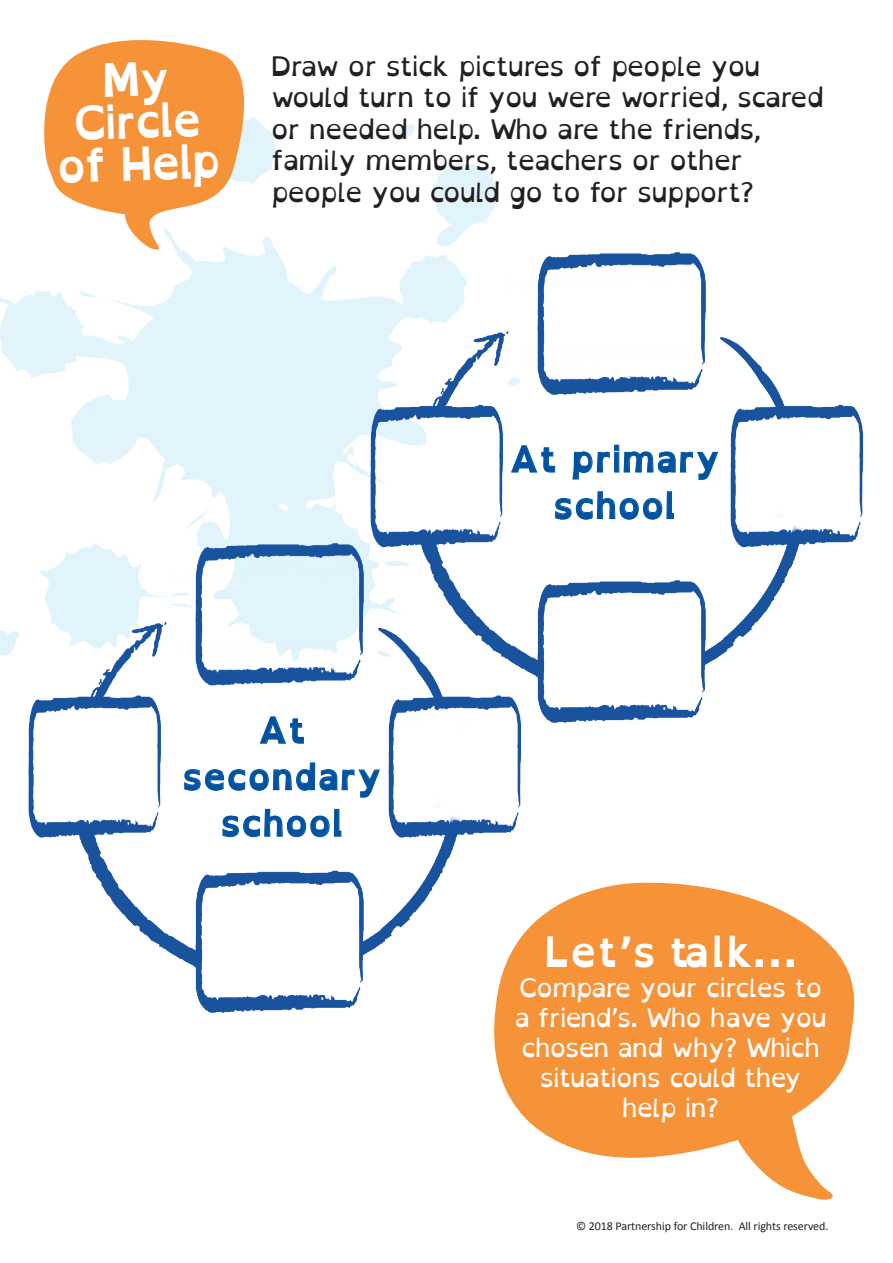
<style>
.page{position:relative;width:893px;height:1263px;background:#fff}
.page>*{position:absolute;margin:0;border:0;box-sizing:border-box;transform-origin:0 0}
.t1{font:700 46.05px/42px "Open Dyslexic";color:#fff;text-align:center}
.t2{font:700 42px "Open Dyslexic";color:#fff}
.t3{font:700 36px/46.5px "Open Dyslexic";color:#0153a0;text-align:center}
.Worksheet_instructio{font:27px/31.5px "Open Dyslexic";letter-spacing:-.04em;color:#231f20}
.Worksheet_instructio-2{font:25.5px/30px "Open Dyslexic";letter-spacing:-.04em;color:#fff;text-align:center}
.Body_text{font:12px "Calibri";letter-spacing:-.005em;color:#231f20}
</style>
<div class="page">
<svg style="left:0;top:119px;width:501px;height:537px"></svg>
<svg style="left:494px;top:882px;width:361px;height:318px;fill:#f69238"></svg>
<img style="left:359px;top:240px;width:505px;height:483px">
<img style="left:17px;top:530px;width:517px;height:504px">
<svg style="left:36px;top:40px;width:220px;height:210px;fill:#f69238"></svg>
<svg style="left:511px;top:445px;width:44px;height:28px"></svg>
<svg style="left:572px;top:445px;width:146px;height:35px"></svg>
<svg style="left:555px;top:491px;width:119px;height:29px"></svg>
<p class="t1" style="left:53px;top:62px;width:166px;rotate:-2deg">My<br>Circle of Help</p>
<p class="Worksheet_instructio" style="left:271px;top:51px;width:554px">Draw or stick pictures of people you would turn to if you were worried, scared or needed help. Who are the friends, family members, teachers or other people you could go to for support?</p>
<p class="t3" style="left:509px;top:436px;width:212px">At primary school</p>
<p class="t3" style="left:258px;top:707px;width:50px">At</p>
<p class="t3" style="left:182px;top:754px;width:201px">secondary school</p>
<p class="t2" style="left:544px;top:927px;width:254px">Let’s talk...</p>
<p class="Worksheet_instructio-2" style="left:514px;top:973px;width:314px">Compare your circles to a friend’s. Who have you chosen and why? Which situations could they help in?</p>
<p class="Body_text" style="left:576px;top:1219px;width:254px">© 2018 Partnership for Children. All rights reserved.</p>
</div>
